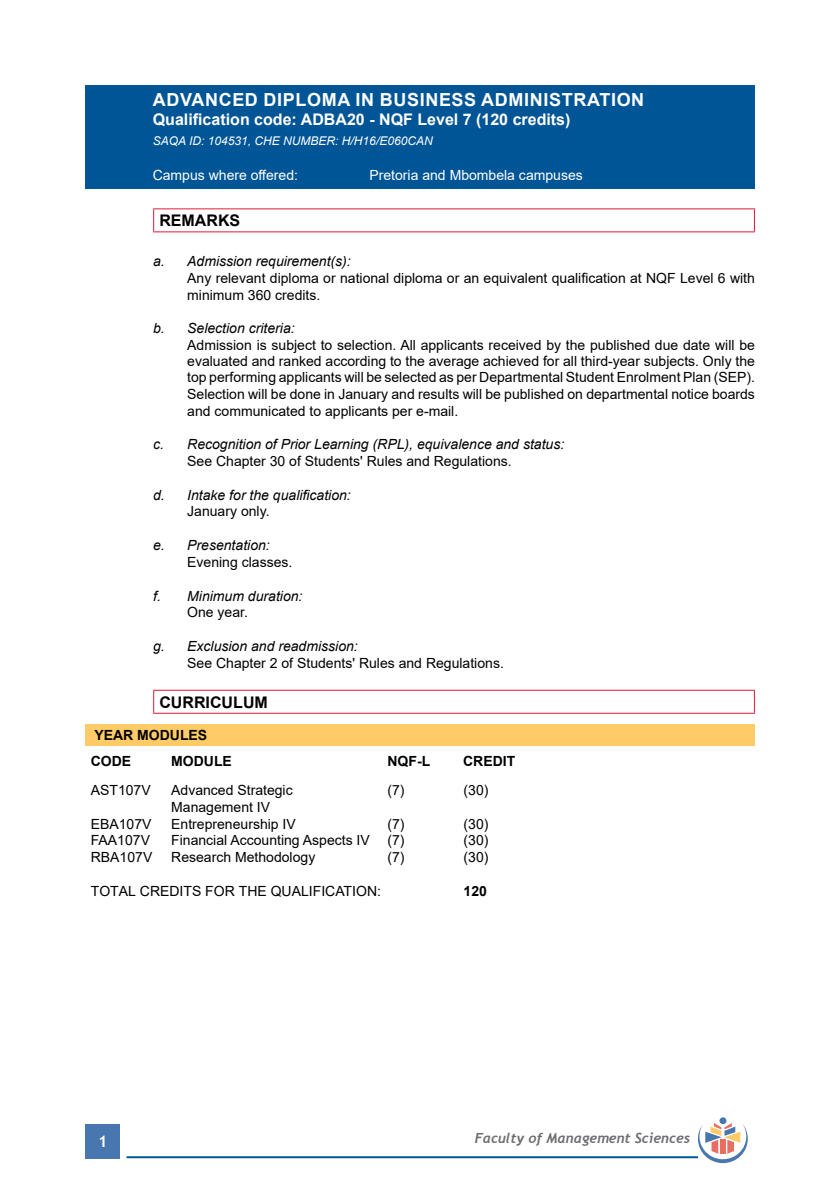
<style>
.page{position:relative;width:840px;height:1191px;background:#fff}
.page>*{position:absolute;margin:0;border:0;box-sizing:border-box;transform-origin:0 0}
.t1{font:700 18px "Arial";letter-spacing:.035em;color:#fff}
.t2{font:700 16px "Arial";color:#fff}
.t3{font:700 16px "Arial";color:#000}
.t4{font:700 16px "Trebuchet MS";color:#fff}
.t5{font:14px/16.4px "Arial";color:#000}
.t6{font:italic 14px "Arial";color:#000}
.t7{font:14px "Arial";color:#fff}
.t8{font:700 14px/26.4px "Arial";color:#000}
.t9{font:italic 700 14px "Trebuchet";color:#6d6e71}
.t10{font:italic 12px "Arial";color:#fff}
</style>
<div class="page">
<div style="left:86px;top:1124px;width:34px;height:34px;background:#4777ae"></div>
<hr style="left:126px;top:1156px;width:571px;height:2px;background:#005596">
<div style="left:719px;top:1117px;width:7px;height:7px;background:#4777ae;border-radius:50%"></div>
<svg style="left:697px;top:1123px;width:50px;height:40px"></svg>
<div style="left:85px;top:85px;width:669px;height:103px;background:#005596"></div>
<hr style="left:153px;top:208px;width:601px;height:1px;background:#e31837">
<svg style="left:153px;top:209px;width:1px;height:22px"></svg>
<svg style="left:753px;top:209px;width:1px;height:22px"></svg>
<hr style="left:153px;top:231px;width:601px;height:1px;background:#e31837">
<hr style="left:153px;top:690px;width:601px;height:1px;background:#e31837">
<svg style="left:153px;top:691px;width:1px;height:21px"></svg>
<svg style="left:753px;top:691px;width:1px;height:21px"></svg>
<hr style="left:153px;top:712px;width:601px;height:1px;background:#e31837">
<div style="left:85px;top:724px;width:669px;height:21px;background:#ffcb66"></div>
<p class="t1" style="left:153px;top:87px;width:492px">ADVANCED DIPLOMA IN BUSINESS ADMINISTRATION</p>
<p class="t2" style="left:153px;top:109px;width:419px">Qualification code: ADBA20 - NQF Level 7 (120 credits)</p>
<p class="t10" style="left:153px;top:133px;width:281px">SAQA ID: 104531, CHE NUMBER: H/H16/E060CAN</p>
<p class="t7" style="left:153px;top:166px;width:147px">Campus where offered:</p>
<p class="t7" style="left:369px;top:166px;width:215px">Pretoria and Mbombela campuses</p>
<p class="t3" style="left:159px;top:209px;width:82px">REMARKS</p>
<p class="t6" style="left:153px;top:252px;width:199px">a. Admission requirement(s):</p>
<p class="t5" style="left:187px;top:269px;width:569px">Any relevant diploma or national diploma or an equivalent qualification at NQF Level 6 with minimum 360 credits.</p>
<p class="t6" style="left:153px;top:319px;width:143px">b. Selection criteria:</p>
<p class="t5" style="left:187px;top:336px;width:569px;text-align:justify">Admission is subject to selection. All applicants received by the published due date will be evaluated and ranked according to the average achieved for all third-year subjects. Only the top performing applicants will be selected as per Departmental Student Enrolment Plan (SEP).<br>Selection will be done in January and results will be published on departmental notice boards and communicated to applicants per e-mail.</p>
<p class="t6" style="left:153px;top:435px;width:412px">c. Recognition of Prior Learning (RPL), equivalence and status:</p>
<p class="t5" style="left:187px;top:453px;width:326px">See Chapter 30 of Students' Rules and Regulations.</p>
<p class="t6" style="left:153px;top:486px;width:199px">d. Intake for the qualification:</p>
<p class="t5" style="left:187px;top:503px;width:84px">January only.</p>
<p class="t6" style="left:153px;top:536px;width:118px">e. Presentation:</p>
<p class="t5" style="left:187px;top:553px;width:107px">Evening classes.</p>
<p class="t6" style="left:153px;top:586px;width:151px">f. Minimum duration:</p>
<p class="t5" style="left:187px;top:604px;width:62px">One year.</p>
<p class="t6" style="left:153px;top:637px;width:206px">g. Exclusion and readmission:</p>
<p class="t5" style="left:187px;top:654px;width:318px">See Chapter 2 of Students' Rules and Regulations.</p>
<p class="t3" style="left:159px;top:690px;width:110px">CURRICULUM</p>
<p class="t8" style="left:91px;top:721px;width:118px">YEAR MODULES<br>CODE</p>
<p class="t8" style="left:171px;top:748px;width:62px">MODULE</p>
<p class="t8" style="left:387px;top:748px;width:44px">NQF-L</p>
<p class="t8" style="left:463px;top:748px;width:54px">CREDIT</p>
<p class="t5" style="left:91px;top:781px;width:61px">AST107V</p>
<p class="t5" style="left:171px;top:781px;width:123px">Advanced Strategic</p>
<p class="t5" style="left:387px;top:781px;width:19px">(7)</p>
<p class="t5" style="left:463px;top:781px;width:26px">(30)</p>
<p class="t5" style="left:171px;top:798px;width:100px">Management IV</p>
<p class="t5" style="left:91px;top:815px;width:62px">EBA107V</p>
<p class="t5" style="left:171px;top:815px;width:126px">Entrepreneurship IV</p>
<p class="t5" style="left:387px;top:815px;width:19px">(7)</p>
<p class="t5" style="left:463px;top:815px;width:26px">(30)</p>
<p class="t5" style="left:91px;top:832px;width:61px">FAA107V</p>
<p class="t5" style="left:171px;top:832px;width:200px">Financial Accounting Aspects IV</p>
<p class="t5" style="left:387px;top:832px;width:19px">(7)</p>
<p class="t5" style="left:463px;top:832px;width:26px">(30)</p>
<p class="t5" style="left:91px;top:849px;width:63px">RBA107V</p>
<p class="t5" style="left:171px;top:849px;width:145px">Research Methodology</p>
<p class="t5" style="left:387px;top:849px;width:19px">(7)</p>
<p class="t5" style="left:463px;top:849px;width:26px">(30)</p>
<p class="t5" style="left:91px;top:882px;width:291px">TOTAL CREDITS FOR THE QUALIFICATION:</p>
<p class="t8" style="left:463px;top:877px;width:25px">120</p>
<p class="t4" style="left:98px;top:1131px;width:11px">1</p>
<p class="t9" style="left:474px;top:1129px;width:217px">Faculty of Management Sciences</p>
</div>
